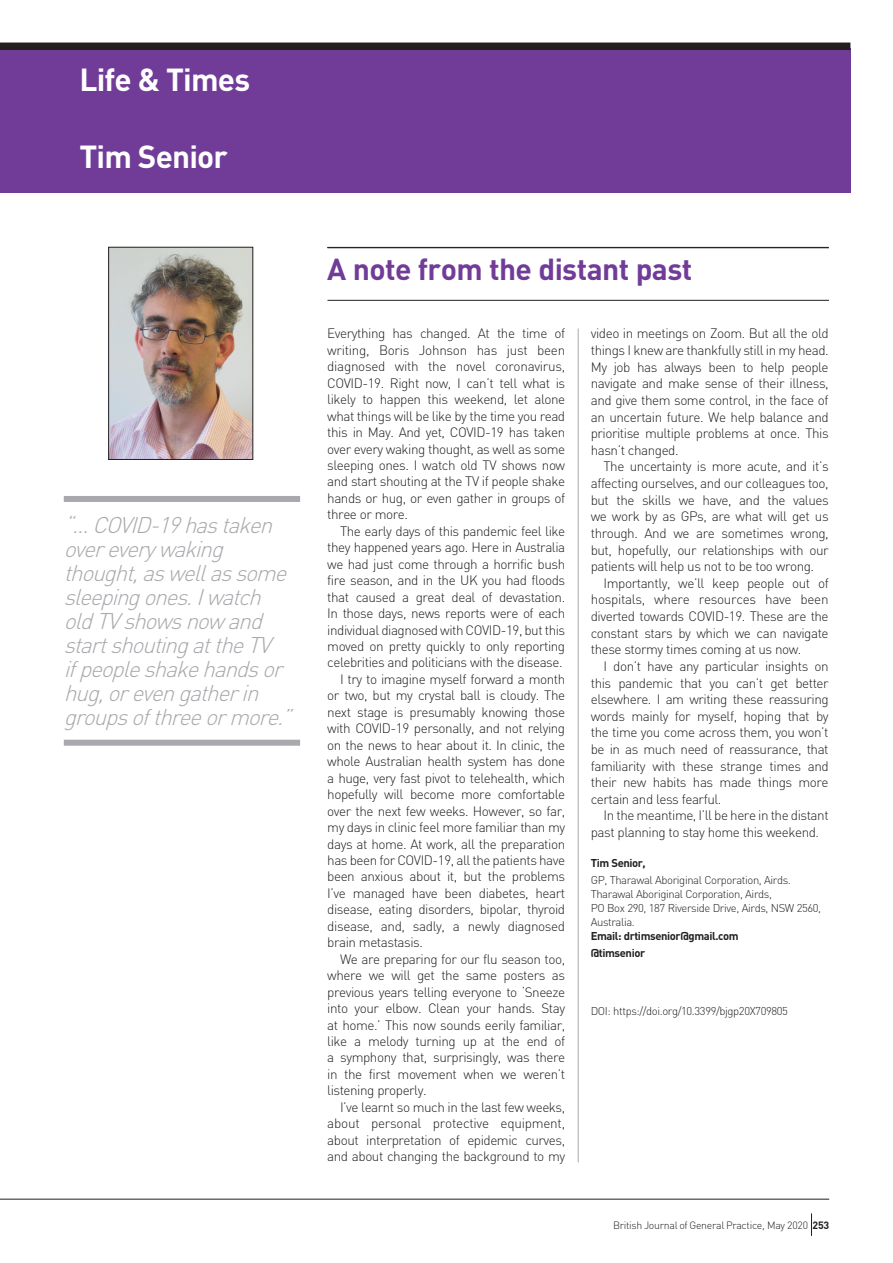
<style>
.page{position:relative;width:893px;height:1263px;background:#fff}
.page>*{position:absolute;margin:0;border:0;box-sizing:border-box;transform-origin:0 0}
.t1{font:700 31.5px "DIN";letter-spacing:-.025em;color:#fff}
.t2{font:700 30px "DIN";letter-spacing:-.02em;color:#713c98}
.t3{font:italic 300 22.5px/24px "DIN";color:#a8a9ad}
.t4{font:300 13.5px/16.6px "DIN";letter-spacing:-.035em;color:#231f20;text-align:justify}
.t5{font:300 11.25px/14px "DIN";letter-spacing:-.035em;color:#231f20}
.t6{font:700 11.25px/16.6px "DIN";letter-spacing:-.035em;color:#231f20}
.t7{font:300 10.5px "DIN";letter-spacing:-.025em;color:#231f20}
.s1{font-weight:700}
</style>
<div class="page">
<img style="left:110px;top:249px;width:141px;height:209px">
<div style="left:108px;top:247px;width:145px;height:213px;border:1px solid #231f20"></div>
<hr style="left:578px;top:328px;width:1px;height:834px;background:#a8a9ad">
<div style="left:0;top:49px;width:850px;height:144px;background:#713c98"></div>
<div style="left:0;top:43px;width:850px;height:7px;background:#231f20"></div>
<div style="left:64px;top:496px;width:236px;height:6px;background:#a8a9ad"></div>
<div style="left:64px;top:740px;width:236px;height:6px;background:#a8a9ad"></div>
<hr style="left:327px;top:300px;width:502px;height:1px;background:#231f20">
<hr style="left:327px;top:247px;width:502px;height:1px;background:#231f20">
<hr style="left:0;top:1199px;width:829px;height:1px;background:#231f20">
<svg style="left:811px;top:1213px;width:1px;height:23px"></svg>
<h1 class="t1" style="left:79px;top:59px;width:172px">Life &amp; Times</h1>
<h1 class="t1" style="left:79px;top:136px;width:150px">Tim Senior</h1>
<h3 class="t3" style="left:64px;top:512px;width:236px">“…COVID-19hastaken overeverywaking thought,aswellassome sleepingones.Iwatch oldTVshowsnowand startshoutingattheTV ifpeopleshakehandsor hug,orevengatherin groupsofthreeormore.”</h3>
<h2 class="t2" style="left:327px;top:250px;width:367px">A note from the distant past</h2>
<p class="t4" style="left:327px;top:325px;width:239px">Everything has changed. At the time of writing, Boris Johnson has just been diagnosed with the novel coronavirus, COVID-19. Right now, I can’t tell what is likely to happen this weekend, let alone what things will be like by the time you read this in May. And yet, COVID-19 has taken over every waking thought, as well as some sleeping ones. I watch old TV shows now and start shouting at the TV if people shake hands or hug, or even gather in groups of three or more.</p>
<p class="t4" style="left:340px;top:522px;width:227px">The early days of this pandemic feel like</p>
<p class="t4" style="left:327px;top:539px;width:239px">they happened years ago. Here in Australia</p>
<p class="t4" style="left:327px;top:555px;width:239px">we had just come through a horrific bush</p>
<p class="t4" style="left:327px;top:572px;width:239px">fire season, and in the UK you had floods</p>
<p class="t4" style="left:327px;top:588px;width:239px">that caused a great deal of devastation.</p>
<p class="t4" style="left:327px;top:605px;width:239px">In those days, news reports were of each</p>
<p class="t4" style="left:327px;top:621px;width:239px">individual diagnosed with COVID-19, but this</p>
<p class="t4" style="left:327px;top:638px;width:239px">moved on pretty quickly to only reporting</p>
<p class="t4" style="left:327px;top:654px;width:237px">celebrities and politicians with the disease.</p>
<p class="t4" style="left:340px;top:671px;width:227px">I try to imagine myself forward a month</p>
<p class="t4" style="left:327px;top:687px;width:239px">or two, but my crystal ball is cloudy. The</p>
<p class="t4" style="left:327px;top:703px;width:239px">next stage is presumably knowing those</p>
<p class="t4" style="left:327px;top:720px;width:239px">with COVID-19 personally, and not relying</p>
<p class="t4" style="left:327px;top:736px;width:239px">on the news to hear about it. In clinic, the</p>
<p class="t4" style="left:327px;top:753px;width:239px">whole Australian health system has done</p>
<p class="t4" style="left:327px;top:769px;width:239px">a huge, very fast pivot to telehealth, which</p>
<p class="t4" style="left:327px;top:786px;width:239px">hopefully will become more comfortable</p>
<p class="t4" style="left:327px;top:802px;width:239px">over the next few weeks. However, so far,</p>
<p class="t4" style="left:327px;top:819px;width:239px">my days in clinic feel more familiar than my</p>
<p class="t4" style="left:327px;top:835px;width:239px">days at home. At work, all the preparation</p>
<p class="t4" style="left:327px;top:852px;width:239px">has been for COVID-19, all the patients have</p>
<p class="t4" style="left:327px;top:868px;width:239px">been anxious about it, but the problems</p>
<p class="t4" style="left:327px;top:884px;width:239px">I’ve managed have been diabetes, heart</p>
<p class="t4" style="left:327px;top:901px;width:239px">disease, eating disorders, bipolar, thyroid</p>
<p class="t4" style="left:327px;top:917px;width:239px">disease, and, sadly, a newly diagnosed</p>
<p class="t4" style="left:327px;top:934px;width:97px">brain metastasis.</p>
<p class="t4" style="left:340px;top:950px;width:227px">We are preparing for our flu season too,</p>
<p class="t4" style="left:327px;top:967px;width:239px">where we will get the same posters as</p>
<p class="t4" style="left:327px;top:983px;width:239px">previous years telling everyone to ‘Sneeze</p>
<p class="t4" style="left:327px;top:1000px;width:239px">into your elbow. Clean your hands. Stay</p>
<p class="t4" style="left:327px;top:1016px;width:239px">at home.’ This now sounds eerily familiar,</p>
<p class="t4" style="left:327px;top:1033px;width:239px">like a melody turning up at the end of</p>
<p class="t4" style="left:327px;top:1049px;width:239px">a symphony that, surprisingly, was there</p>
<p class="t4" style="left:327px;top:1066px;width:239px">in the first movement when we weren’t</p>
<p class="t4" style="left:327px;top:1082px;width:101px">listening properly.</p>
<p class="t4" style="left:340px;top:1098px;width:227px">I’ve learnt so much in the last few weeks,</p>
<p class="t4" style="left:327px;top:1115px;width:239px">about personal protective equipment,</p>
<p class="t4" style="left:327px;top:1131px;width:239px">about interpretation of epidemic curves,</p>
<p class="t4" style="left:327px;top:1148px;width:239px">and about changing the background to my</p>
<p class="t4" style="left:591px;top:325px;width:239px">video in meetings on Zoom. But all the old things I knew are thankfully still in my head.<br>My job has always been to help people navigate and make sense of their illness, and give them some control, in the face of an uncertain future. We help balance and prioritise multiple problems at once. This hasn’t changed.</p>
<p class="t4" style="left:591px;top:458px;width:239px;text-indent:13px">The uncertainty is more acute, and it’s affecting ourselves, and our colleagues too, but the skills we have, and the values we work by as GPs, are what will get us through. And we are sometimes wrong, but, hopefully, our relationships with our patients will help us not to be too wrong.</p>
<p class="t4" style="left:591px;top:574px;width:240px;text-indent:13px">Importantly, we’ll keep people out of hospitals, where resources have been diverted towards COVID-19. These are the constant stars by which we can navigate these stormy times coming at us now.</p>
<p class="t4" style="left:591px;top:657px;width:239px;text-indent:13px">I don’t have any particular insights on this pandemic that you can’t get better elsewhere. I am writing these reassuring words mainly for myself, hoping that by the time you come across them, you won’t be in as much need of reassurance, that familiarity with these strange times and their new habits has made things more certain and less fearful.</p>
<p class="t4" style="left:591px;top:807px;width:239px;text-indent:13px">In the meantime, I’ll be here in the distant past planning to stay home this weekend.</p>
<p class="t6" style="left:591px;top:854px;width:57px">Tim Senior,</p>
<p class="t5" style="left:591px;top:873px;width:232px">GP, Tharawal Aboriginal Corporation, Airds.<br>Tharawal Aboriginal Corporation, Airds,<br>PO Box 290, 187 Riverside Drive, Airds, NSW 2560, Australia.</p>
<p class="t6" style="left:591px;top:927px;width:149px">Email: drtimsenior@gmail.com @timsenior</p>
<p class="t5" style="left:591px;top:1004px;width:199px">DOI: https://doi.org/10.3399/bjgp20X709805</p>
<p class="t7" style="left:613px;top:1219px;width:218px">British Journal of General Practice, May 2020 <span class="s1">253</span></p>
</div>
